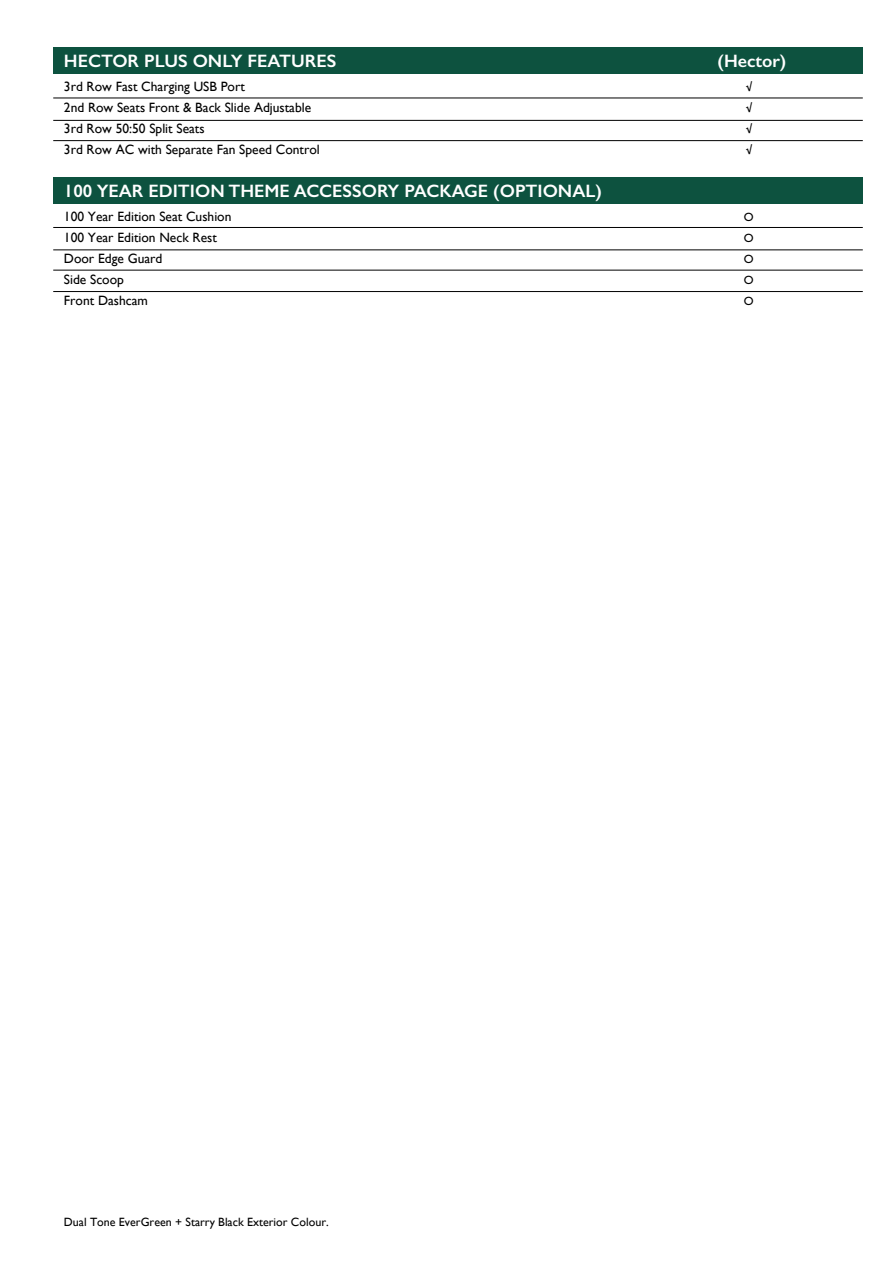
<style>
.page{position:relative;width:893px;height:1263px;background:#fff}
.page>*{position:absolute;margin:0;border:0;box-sizing:border-box;transform-origin:0 0}
.t1{font:600 18px "Gill Sans";color:#fff}
.t2{font:13.5px/21px "Gill Sans";color:#000}
.t3{font:500 13.5px/21px "Gill Sans";color:#000;text-align:justify}
.t4{font:12px "Gill Sans";color:#000}
.t5{font:500 12px/21px "Gill Sans";color:#000;text-align:justify}
</style>
<div class="page">
<div style="left:53px;top:178px;width:810px;height:26px;background:#0d523f"></div>
<hr style="left:53px;top:227px;width:810px;height:1px;background:#000">
<hr style="left:53px;top:250px;width:810px;height:1px;background:#000">
<hr style="left:53px;top:270px;width:810px;height:1px;background:#000">
<hr style="left:53px;top:291px;width:810px;height:1px;background:#000">
<div style="left:53px;top:47px;width:810px;height:27px;background:#0d523f"></div>
<hr style="left:53px;top:98px;width:810px;height:1px;background:#000">
<hr style="left:53px;top:120px;width:810px;height:1px;background:#000">
<hr style="left:53px;top:140px;width:810px;height:1px;background:#000">
<h1 class="t1" style="left:717px;top:50px;width:70px">(Hector)</h1>
<h1 class="t1" style="left:64px;top:50px;width:274px">HECTOR PLUS ONLY FEATURES</h1>
<p class="t2" style="left:64px;top:76px;width:257px">3rd Row Fast Charging USB Port<br>2nd Row Seats Front &amp; Back Slide Adjustable 3rd Row 50:50 Split Seats<br>3rd Row AC with Separate Fan Speed Control</p>
<p class="t3" style="left:746px;top:76px;width:8px">√ √ √ √</p>
<h1 class="t1" style="left:64px;top:180px;width:539px">100 YEAR EDITION THEME ACCESSORY PACKAGE (OPTIONAL)</h1>
<p class="t2" style="left:64px;top:206px;width:169px">100 Year Edition Seat Cushion<br>100 Year Edition Neck Rest<br>Door Edge Guard<br>Side Scoop<br>Front Dashcam</p>
<p class="t5" style="left:744px;top:206px;width:11px">O O O O O</p>
<p class="t4" style="left:64px;top:1214px;width:266px">Dual Tone EverGreen + Starry Black Exterior Colour.</p>
</div>
